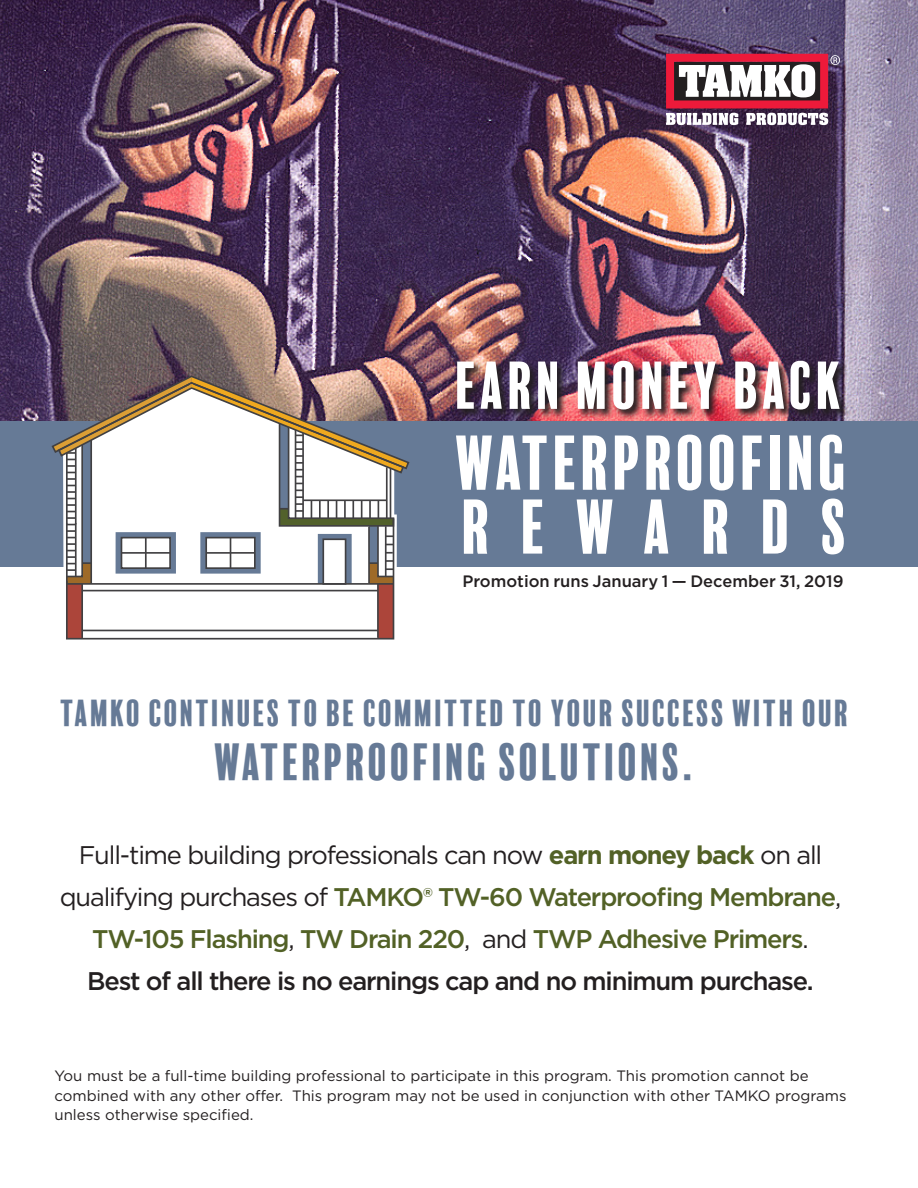
<style>
.page{position:relative;width:918px;height:1188px;background:#fff}
.page>*{position:absolute;margin:0;border:0;box-sizing:border-box;transform-origin:0 0}
.t1{font:70.5px "Balboa Plus Fill";color:#fff}
.t2{font:70.5px "Balboa Plus Fill";letter-spacing:.385em;color:#fff}
.t3{font:61.5px "Balboa Plus Fill";letter-spacing:.01em;color:#fff}
.t4{font:48px "Balboa Plus Fill";letter-spacing:.01em;color:#667a96}
.t5{font:34.5px "Balboa Plus Fill";letter-spacing:.01em;color:#667a96}
.t6{font:500 25.5px/42px "Gotham";letter-spacing:-.045em;color:#526126;text-align:center}
.t7{font:500 16.5px "Gotham";color:#231f20}
.t8{font:15px/19.5px "Gotham";color:#231f20}
.s1{font-weight:400;color:#231f20}
.s2{font-weight:700}
.s3{color:#231f20}
</style>
<div class="page">
<img style="left:0;top:0;width:918px;height:421px">
<div style="left:0;top:421px;width:918px;height:145px;background:#667a96"></div>
<svg style="left:66px;top:584px;width:329px;height:56px"></svg>
<hr style="left:82px;top:590px;width:296px;height:1px;background:#414042">
<hr style="left:81px;top:584px;width:2px;height:54px;background:#414042">
<hr style="left:82px;top:630px;width:296px;height:1px;background:#414042">
<hr style="left:377px;top:584px;width:2px;height:54px;background:#414042">
<hr style="left:67px;top:583px;width:326px;height:2px;background:#414042">
<svg style="left:50px;top:374px;width:361px;height:210px"></svg>
<hr style="left:368px;top:527px;width:2px;height:56px;background:#414042">
<img style="left:456px;top:360px;width:394px;height:60px">
<svg style="left:666px;top:54px;width:174px;height:71px"></svg>
<p class="t3" style="left:455px;top:351px;width:390px">EARN MONEY BACK</p>
<p class="t1" style="left:455px;top:424px;width:397px">WATERPROOFING</p>
<p class="t2" style="left:461px;top:488px;width:390px">REWARDS</p>
<p class="t7" style="left:462px;top:570px;width:383px">Promotion runs January 1 — December 31, 2019</p>
<p class="t5" style="left:60px;top:694px;width:791px">TAMKO CONTINUES TO BE COMMITTED TO YOUR SUCCESS WITH OUR</p>
<p class="t4" style="left:214px;top:735px;width:484px">WATERPROOFING SOLUTIONS.</p>
<p class="t6" style="left:60px;top:833px;width:783px"><span class="s1">Full-time building professionals can now</span> <span class="s2">earn money back</span> <span class="s1">on all qualifying purchases of</span> TAMKO® TW-60 Waterproofing Membrane<span class="s1">, </span>TW-105 Flashing<span class="s1">,</span> TW Drain 220<span class="s1">, and</span> TWP Adhesive Primers<span class="s1">.<br></span><span class="s3">Best of all there is no earnings cap and no minimum purchase.</span></p>
<p class="t8" style="left:54px;top:1066px;width:794px">You must be a full-time building professional to participate in this program. This promotion cannot be combined with any other offer. This program may not be used in conjunction with other TAMKO programs unless otherwise specified.</p>
</div>
